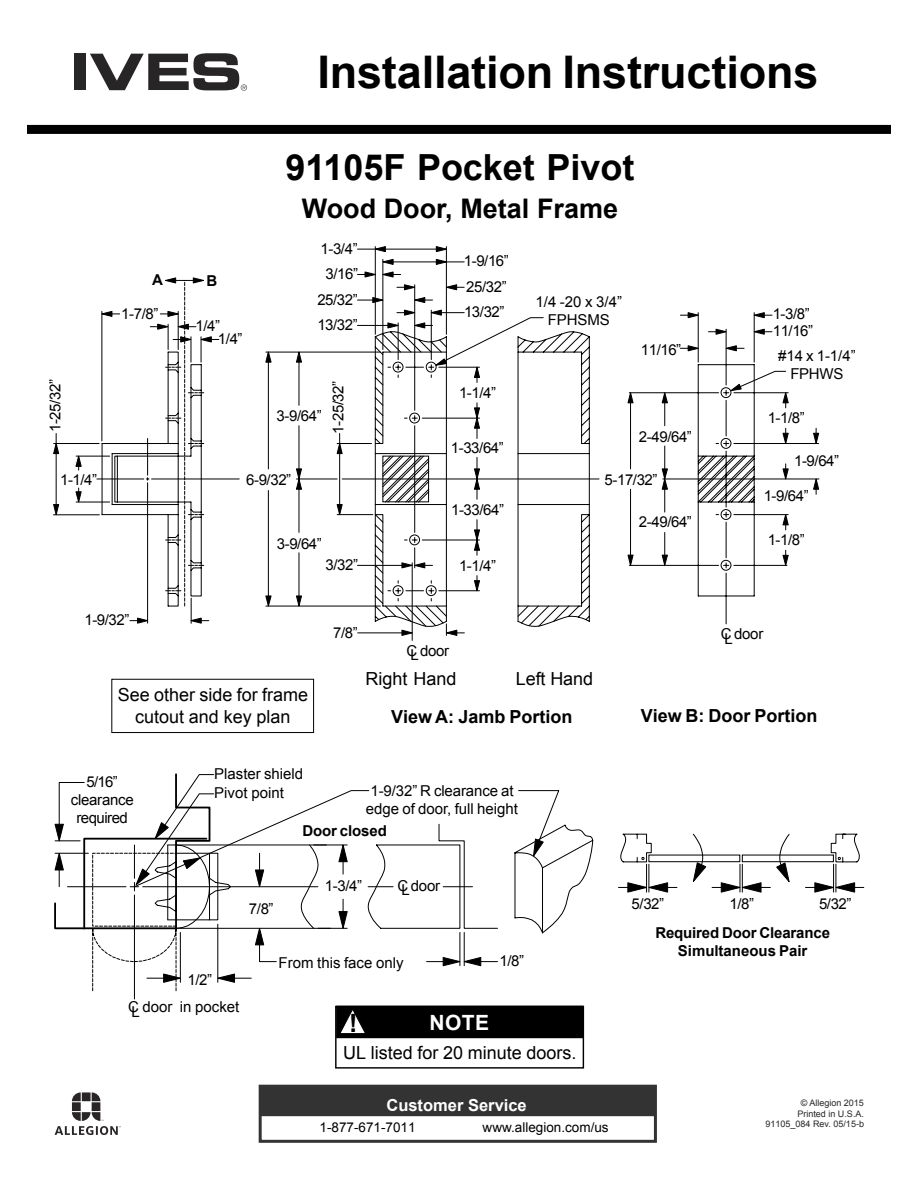
<style>
.page{position:relative;width:918px;height:1188px;background:#fff}
.page>*{position:absolute;margin:0;border:0;box-sizing:border-box;transform-origin:0 0}
.t1{font:700 45px "Arial";letter-spacing:-.005em;color:#000}
.t2{font:700 36px "Arial";color:#000}
.t3{font:700 27px "Arial";color:#000}
.t4{font:700 25.2px "Arial";color:#000}
.t5{font:700 21px "Arial";color:#fff}
.t6{font:18px/21.6px "Arial";color:#000;text-align:center}
.t7{font:700 18px "Arial";color:#000}
.t8{font:700 16.5px "Arial";color:#fff}
.t9{font:15px/18px "Arial";letter-spacing:-.005em;color:#000}
.t10{font:700 15px/18px "Arial";letter-spacing:-.01em;color:#000;text-align:center}
.t11{font:15px/18px "Arial";letter-spacing:-.025em;color:#000;text-align:center}
.t12{font:13.5px "Arial";color:#000}
.t13{font:9px/10.8px "Arial";color:#292526;text-align:right}
</style>
<div class="page">
<svg style="left:102px;top:353px;width:273px;height:253px"></svg>
<hr style="left:414px;top:285px;width:1px;height:125px;background:#000">
<hr style="left:375px;top:247px;width:1px;height:87px;background:#000">
<hr style="left:383px;top:259px;width:1px;height:91px;background:#000">
<hr style="left:446px;top:247px;width:1px;height:87px;background:#000">
<svg style="left:436px;top:259px;width:11px;height:6px"></svg>
<svg style="left:382px;top:259px;width:12px;height:6px"></svg>
<hr style="left:357px;top:325px;width:32px;height:1px;background:#000">
<svg style="left:414px;top:297px;width:19px;height:6px"></svg>
<svg style="left:357px;top:297px;width:27px;height:6px"></svg>
<svg style="left:357px;top:271px;width:19px;height:7px"></svg>
<svg style="left:436px;top:246px;width:11px;height:6px"></svg>
<svg style="left:375px;top:246px;width:11px;height:6px"></svg>
<hr style="left:392px;top:262px;width:72px;height:1px;background:#000">
<hr style="left:357px;top:249px;width:81px;height:1px;background:#000">
<svg style="left:382px;top:271px;width:19px;height:7px"></svg>
<svg style="left:397px;top:284px;width:18px;height:6px"></svg>
<svg style="left:446px;top:284px;width:18px;height:6px"></svg>
<hr style="left:412px;top:563px;width:1px;height:77px;background:#000">
<hr style="left:357px;top:565px;width:46px;height:1px;background:#000">
<hr style="left:358px;top:633px;width:45px;height:1px;background:#000">
<hr style="left:296px;top:479px;width:41px;height:1px;background:#000">
<hr style="left:342px;top:479px;width:257px;height:1px;background:#000">
<hr style="left:663px;top:479px;width:156px;height:1px;background:#000">
<hr style="left:337px;top:443px;width:35px;height:1px;background:#000">
<hr style="left:337px;top:514px;width:36px;height:1px;background:#000">
<hr style="left:266px;top:352px;width:114px;height:1px;background:#000">
<hr style="left:266px;top:606px;width:114px;height:1px;background:#000">
<svg style="left:336px;top:504px;width:7px;height:11px"></svg>
<svg style="left:336px;top:443px;width:7px;height:11px"></svg>
<svg style="left:296px;top:351px;width:6px;height:12px"></svg>
<hr style="left:299px;top:426px;width:1px;height:44px;background:#000">
<hr style="left:299px;top:361px;width:1px;height:44px;background:#000">
<svg style="left:296px;top:595px;width:6px;height:12px"></svg>
<svg style="left:296px;top:468px;width:6px;height:22px"></svg>
<hr style="left:299px;top:553px;width:1px;height:44px;background:#000">
<hr style="left:299px;top:488px;width:1px;height:44px;background:#000">
<svg style="left:265px;top:595px;width:7px;height:12px"></svg>
<svg style="left:265px;top:351px;width:7px;height:12px"></svg>
<hr style="left:268px;top:491px;width:1px;height:106px;background:#000">
<hr style="left:268px;top:361px;width:1px;height:108px;background:#000">
<hr style="left:339px;top:433px;width:1px;height:73px;background:#000">
<svg style="left:813px;top:478px;width:6px;height:16px"></svg>
<svg style="left:813px;top:428px;width:6px;height:16px"></svg>
<svg style="left:375px;top:309px;width:414px;height:327px"></svg>
<hr style="left:76px;top:456px;width:34px;height:1px;background:#000">
<hr style="left:76px;top:502px;width:34px;height:1px;background:#000">
<hr style="left:54px;top:443px;width:45px;height:1px;background:#000">
<hr style="left:53px;top:515px;width:46px;height:1px;background:#000">
<svg style="left:53px;top:504px;width:6px;height:11px"></svg>
<svg style="left:53px;top:443px;width:6px;height:11px"></svg>
<hr style="left:56px;top:433px;width:1px;height:73px;background:#000">
<svg style="left:75px;top:455px;width:7px;height:15px"></svg>
<svg style="left:75px;top:488px;width:7px;height:15px"></svg>
<hr style="left:102px;top:311px;width:1px;height:130px;background:#000">
<hr style="left:152px;top:479px;width:87px;height:1px;background:#000">
<hr style="left:97px;top:479px;width:47px;height:1px;background:#000">
<svg style="left:101px;top:311px;width:19px;height:6px"></svg>
<svg style="left:130px;top:277px;width:89px;height:347px"></svg>
<div style="left:27px;top:125px;width:864px;height:9px;background:#000"></div>
<div style="left:336px;top:1006px;width:247px;height:32px;background:#000"></div>
<svg style="left:340px;top:1010px;width:25px;height:24px"></svg>
<div style="left:335px;top:1006px;width:249px;height:63px;border:1px solid #000"></div>
<svg style="left:618px;top:833px;width:246px;height:60px"></svg>
<svg style="left:514px;top:824px;width:79px;height:110px"></svg>
<svg style="left:54px;top:773px;width:444px;height:218px"></svg>
<div style="left:111px;top:679px;width:203px;height:54px;border:1px solid #000"></div>
<svg style="left:55px;top:1092px;width:66px;height:43px"></svg>
<div style="left:74px;top:54px;width:11px;height:36px;background:#282526"></div>
<svg style="left:90px;top:53px;width:157px;height:38px"></svg>
<div style="left:263px;top:1089px;width:390px;height:27px;background:#333"></div>
<div style="left:259px;top:1085px;width:398px;height:58px;border:3px solid #333"></div>
<h1 class="t1" style="left:317px;top:43px;width:503px">Installation Instructions</h1>
<h2 class="t2" style="left:285px;top:144px;width:350px">91105F Pocket Pivot</h2>
<h3 class="t3" style="left:302px;top:190px;width:318px">Wood Door, Metal Frame</h3>
<p class="t9" style="left:46px;top:432px;width:54px;rotate:-90deg">1-25/32”</p>
<p class="t9" style="left:60px;top:470px;width:39px">1-1/4”</p>
<p class="t10" style="left:152px;top:272px;width:12px">A</p>
<p class="t10" style="left:206px;top:272px;width:12px">B</p>
<p class="t9" style="left:121px;top:305px;width:39px">1-7/8”</p>
<p class="t9" style="left:195px;top:317px;width:26px">1/4”</p>
<p class="t9" style="left:218px;top:330px;width:26px">1/4”</p>
<p class="t9" style="left:321px;top:240px;width:39px">1-3/4”</p>
<p class="t9" style="left:325px;top:265px;width:34px">3/16”</p>
<p class="t9" style="left:317px;top:291px;width:42px">25/32”</p>
<p class="t9" style="left:317px;top:316px;width:42px">13/32”</p>
<p class="t9" style="left:277px;top:407px;width:47px">3-9/64”</p>
<p class="t9" style="left:329px;top:434px;width:54px;rotate:-90deg">1-25/32”</p>
<p class="t9" style="left:246px;top:471px;width:47px">6-9/32”</p>
<p class="t9" style="left:277px;top:535px;width:47px">3-9/64”</p>
<p class="t9" style="left:325px;top:556px;width:34px">3/32”</p>
<p class="t9" style="left:464px;top:252px;width:47px">1-9/16”</p>
<p class="t9" style="left:466px;top:278px;width:42px">25/32”</p>
<p class="t9" style="left:464px;top:303px;width:42px">13/32”</p>
<p class="t9" style="left:459px;top:384px;width:39px">1-1/4”</p>
<p class="t9" style="left:451px;top:439px;width:54px">1-33/64”</p>
<p class="t9" style="left:451px;top:501px;width:54px">1-33/64”</p>
<p class="t9" style="left:459px;top:557px;width:39px">1-1/4”</p>
<p class="t9" style="left:536px;top:293px;width:88px;text-align:center">1/4 -20 x 3/4”<br>FPHSMS</p>
<p class="t9" style="left:641px;top:340px;width:42px">11/16”</p>
<p class="t9" style="left:639px;top:428px;width:54px">2-49/64”</p>
<p class="t9" style="left:605px;top:471px;width:54px">5-17/32”</p>
<p class="t9" style="left:639px;top:513px;width:54px">2-49/64”</p>
<p class="t9" style="left:773px;top:306px;width:42px;line-height:17px">1-3/8”<br>11/16”</p>
<p class="t9" style="left:778px;top:347px;width:79px;text-align:center">#14 x 1-1/4”<br>FPHWS</p>
<p class="t9" style="left:768px;top:409px;width:39px">1-1/8”</p>
<p class="t9" style="left:794px;top:452px;width:47px">1-9/64”</p>
<p class="t9" style="left:764px;top:487px;width:47px">1-9/64”</p>
<p class="t9" style="left:768px;top:531px;width:39px">1-1/8”</p>
<p class="t9" style="left:84px;top:611px;width:47px">1-9/32”</p>
<p class="t6" style="left:118px;top:684px;width:192px">See other side for frame cutout and key plan</p>
<p class="t9" style="left:333px;top:623px;width:26px">7/8”</p>
<p class="t9" style="left:407px;top:641px;width:44px">C door</p>
<p class="t9" style="left:410px;top:646px;width:10px">L</p>
<p class="t6" style="left:365px;top:668px;width:93px">Right Hand</p>
<p class="t6" style="left:516px;top:668px;width:79px">Left Hand</p>
<p class="t9" style="left:721px;top:625px;width:44px">C door</p>
<p class="t9" style="left:725px;top:630px;width:10px">L</p>
<p class="t7" style="left:391px;top:704px;width:183px">View A: Jamb Portion</p>
<p class="t7" style="left:641px;top:704px;width:178px">View B: Door Portion</p>
<p class="t11" style="left:71px;top:773px;width:65px">5/16” clearance required</p>
<p class="t9" style="left:214px;top:765px;width:90px">Plaster shield</p>
<p class="t9" style="left:214px;top:784px;width:71px">Pivot point</p>
<p class="t9" style="left:366px;top:782px;width:153px">1-9/32” R clearance at edge of door, full height</p>
<p class="t10" style="left:302px;top:822px;width:86px">Door closed</p>
<p class="t9" style="left:187px;top:971px;width:26px">1/2”</p>
<p class="t9" style="left:249px;top:900px;width:26px">7/8”</p>
<p class="t9" style="left:325px;top:877px;width:39px">1-3/4”</p>
<p class="t9" style="left:397px;top:876px;width:44px">C door</p>
<p class="t9" style="left:401px;top:881px;width:10px">L</p>
<p class="t9" style="left:279px;top:954px;width:126px">From this face only</p>
<p class="t9" style="left:500px;top:952px;width:26px">1/8”</p>
<p class="t9" style="left:128px;top:998px;width:113px">C door in pocket</p>
<p class="t9" style="left:132px;top:1003px;width:10px">L</p>
<h3 class="t4" style="left:349px;top:1006px;width:10px">!</h3>
<h3 class="t5" style="left:429px;top:1008px;width:61px">NOTE</h3>
<p class="t6" style="left:343px;top:1042px;width:235px">UL listed for 20 minute doors.</p>
<p class="t8" style="left:386px;top:1094px;width:142px">Customer Service</p>
<p class="t12" style="left:320px;top:1119px;width:98px">1-877-671-7011</p>
<p class="t12" style="left:483px;top:1119px;width:128px">www.allegion.com/us</p>
<p class="t9" style="left:632px;top:895px;width:34px">5/32”</p>
<p class="t9" style="left:729px;top:895px;width:26px">1/8”</p>
<p class="t9" style="left:819px;top:895px;width:34px">5/32”</p>
<p class="t10" style="left:655px;top:924px;width:176px">Required Door Clearance<br>Simultaneous Pair</p>
<p class="t13" style="left:766px;top:1097px;width:100px">© Allegion 2015<br>Printed in U.S.A.<br>91105_084 Rev. 05/15-b</p>
</div>
